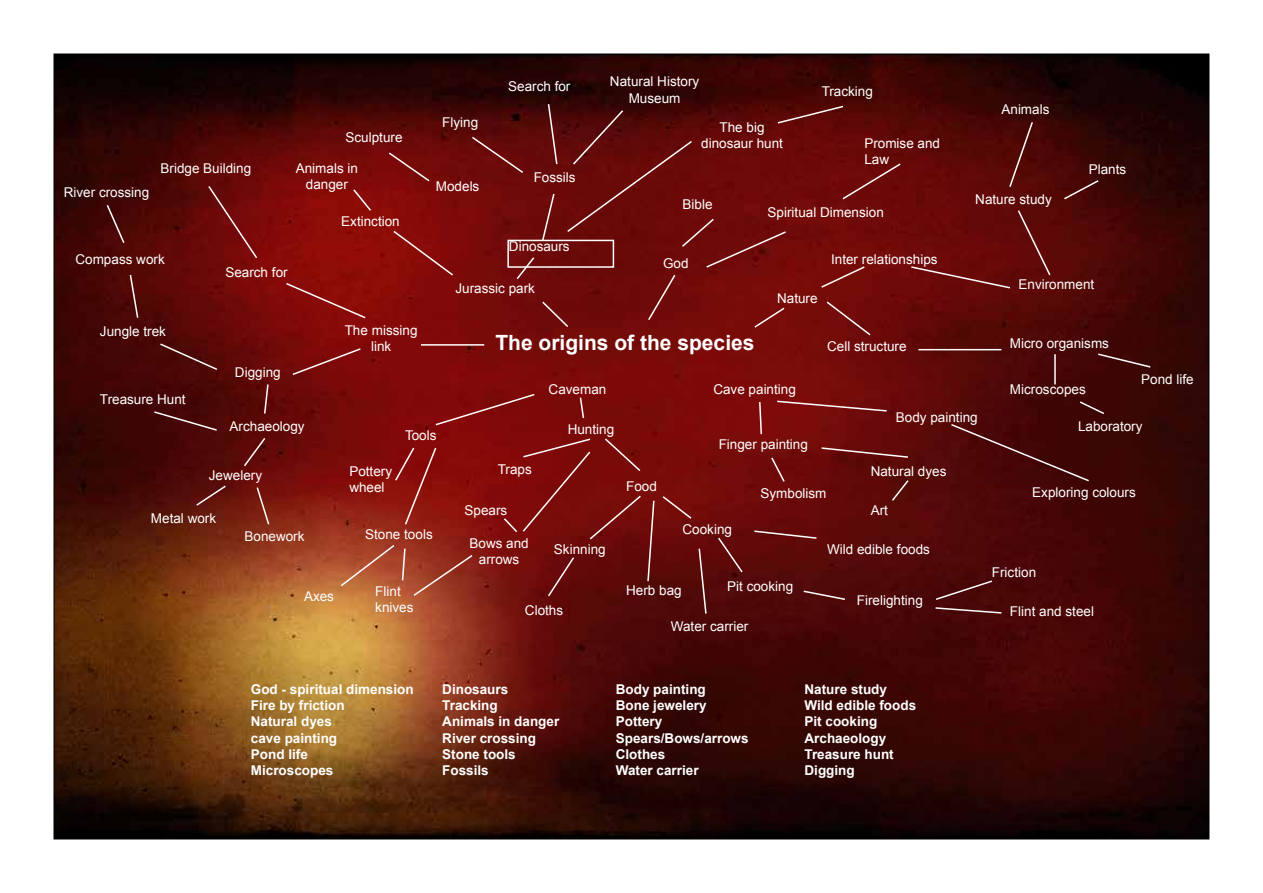
<style>
.page{position:relative;width:1263px;height:893px;background:#fff}
.page>*{position:absolute;margin:0;border:0;box-sizing:border-box;transform-origin:0 0}
.t1{font:700 21px "Arial";color:#fff}
.t2{font:13.5px/16.2px "Arial";color:#fff;text-align:center}
.t3{font:700 13.5px/16.2px "Arial";color:#fff}
</style>
<div class="page">
<img style="left:56px;top:56px;width:1151px;height:781px">
<svg style="left:909px;top:209px;width:143px;height:81px;background:#690e0d"></svg>
<svg style="left:1008px;top:120px;width:26px;height:69px;background:#5a1512"></svg>
<svg style="left:1062px;top:179px;width:38px;height:22px"></svg>
<hr style="left:918px;top:349px;width:83px;height:1px;background:#fff">
<svg style="left:1096px;top:352px;width:56px;height:17px"></svg>
<hr style="left:1054px;top:354px;width:2px;height:30px;background:#fff">
<svg style="left:1078px;top:400px;width:28px;height:15px"></svg>
<svg style="left:775px;top:400px;width:113px;height:12px"></svg>
<svg style="left:949px;top:423px;width:141px;height:60px;background:#4a0c0c"></svg>
<svg style="left:758px;top:400px;width:5px;height:36px"></svg>
<svg style="left:820px;top:446px;width:89px;height:13px"></svg>
<svg style="left:890px;top:479px;width:20px;height:23px"></svg>
<svg style="left:934px;top:579px;width:69px;height:35px;background:#561a1a"></svg>
<svg style="left:802px;top:589px;width:45px;height:12px"></svg>
<svg style="left:716px;top:536px;width:28px;height:38px"></svg>
<svg style="left:753px;top:529px;width:65px;height:11px"></svg>
<svg style="left:770px;top:456px;width:16px;height:27px"></svg>
<svg style="left:579px;top:396px;width:6px;height:24px"></svg>
<svg style="left:661px;top:495px;width:32px;height:25px"></svg>
<svg style="left:698px;top:547px;width:9px;height:68px"></svg>
<svg style="left:412px;top:553px;width:62px;height:44px;background:#9c3c2a"></svg>
<svg style="left:502px;top:437px;width:153px;height:161px;background:#76100f"></svg>
<hr style="left:421px;top:344px;width:63px;height:2px;background:#fff">
<svg style="left:392px;top:229px;width:63px;height:48px;background:#8b1310"></svg>
<svg style="left:285px;top:282px;width:82px;height:38px;background:#8d1411"></svg>
<svg style="left:291px;top:347px;width:71px;height:29px;background:#831616"></svg>
<svg style="left:263px;top:383px;width:7px;height:32px"></svg>
<svg style="left:434px;top:393px;width:102px;height:34px;background:#851313"></svg>
<svg style="left:394px;top:446px;width:44px;height:80px;background:#911c17"></svg>
<svg style="left:339px;top:543px;width:67px;height:45px;background:#b25739"></svg>
<svg style="left:255px;top:486px;width:15px;height:40px"></svg>
<svg style="left:195px;top:484px;width:32px;height:23px"></svg>
<svg style="left:242px;top:436px;width:25px;height:32px"></svg>
<svg style="left:153px;top:410px;width:65px;height:22px"></svg>
<svg style="left:159px;top:342px;width:60px;height:29px;background:#571513"></svg>
<svg style="left:129px;top:273px;width:10px;height:46px"></svg>
<svg style="left:105px;top:203px;width:21px;height:42px"></svg>
<svg style="left:207px;top:184px;width:52px;height:76px;background:#751111"></svg>
<svg style="left:352px;top:188px;width:21px;height:24px"></svg>
<svg style="left:387px;top:151px;width:44px;height:32px"></svg>
<svg style="left:470px;top:103px;width:432px;height:234px;background:#6d0e0d"></svg>
<p class="t2" style="left:64px;top:184px;width:87px">River crossing</p>
<p class="t2" style="left:161px;top:160px;width:92px">Bridge Building</p>
<p class="t2" style="left:345px;top:129px;width:59px">Sculpture</p>
<p class="t2" style="left:296px;top:160px;width:64px">Animals in danger</p>
<p class="t2" style="left:341px;top:214px;width:60px">Extinction</p>
<p class="t2" style="left:75px;top:251px;width:91px">Compass work</p>
<p class="t2" style="left:225px;top:264px;width:64px">Search for</p>
<p class="t2" style="left:442px;top:114px;width:38px">Flying</p>
<p class="t2" style="left:436px;top:178px;width:45px">Models</p>
<p class="t2" style="left:508px;top:78px;width:64px">Search for</p>
<p class="t2" style="left:610px;top:74px;width:91px">Natural History<br>Museum</p>
<p class="t2" style="left:534px;top:170px;width:43px">Fossils</p>
<p class="t2" style="left:701px;top:119px;width:83px">The big dinosaur hunt</p>
<p class="t2" style="left:822px;top:83px;width:53px">Tracking</p>
<p class="t2" style="left:864px;top:135px;width:77px;text-align:left">Promise and<br>Law</p>
<p class="t2" style="left:509px;top:238px;width:62px">Dinosaurs</p>
<p class="t2" style="left:682px;top:196px;width:32px">Bible</p>
<p class="t2" style="left:663px;top:255px;width:27px">God</p>
<p class="t2" style="left:767px;top:204px;width:118px">Spiritual Dimension</p>
<p class="t2" style="left:831px;top:251px;width:108px">Inter relationships</p>
<p class="t2" style="left:455px;top:281px;width:81px">Jurassic park</p>
<p class="t2" style="left:777px;top:290px;width:42px">Nature</p>
<p class="t2" style="left:1001px;top:101px;width:50px">Animals</p>
<p class="t2" style="left:975px;top:191px;width:78px">Nature study</p>
<p class="t2" style="left:1089px;top:161px;width:39px">Plants</p>
<p class="t2" style="left:1018px;top:276px;width:77px">Environment</p>
<p class="t2" style="left:100px;top:324px;width:68px">Jungle trek</p>
<p class="t2" style="left:100px;top:392px;width:87px">Treasure Hunt</p>
<p class="t2" style="left:235px;top:364px;width:47px">Digging</p>
<p class="t2" style="left:230px;top:418px;width:77px">Archaeology</p>
<p class="t2" style="left:209px;top:467px;width:55px">Jewelery</p>
<p class="t2" style="left:151px;top:511px;width:67px">Metal work</p>
<p class="t2" style="left:244px;top:528px;width:62px">Bonework</p>
<p class="t2" style="left:345px;top:322px;width:74px">The missing link</p>
<p class="t2" style="left:349px;top:463px;width:44px;text-align:left">Pottery wheel</p>
<p class="t2" style="left:405px;top:427px;width:33px">Tools</p>
<p class="t2" style="left:365px;top:526px;width:69px">Stone tools</p>
<p class="t2" style="left:304px;top:588px;width:32px">Axes</p>
<p class="t2" style="left:375px;top:583px;width:40px;text-align:left">Flint knives</p>
<h1 class="t1" style="left:495px;top:329px;width:261px">The origins of the species</h1>
<p class="t2" style="left:827px;top:339px;width:81px">Cell structure</p>
<p class="t2" style="left:498px;top:462px;width:36px">Traps</p>
<p class="t2" style="left:549px;top:382px;width:59px">Caveman</p>
<p class="t2" style="left:568px;top:422px;width:48px">Hunting</p>
<p class="t2" style="left:626px;top:478px;width:32px">Food</p>
<p class="t2" style="left:713px;top:382px;width:84px">Cave painting</p>
<p class="t2" style="left:719px;top:436px;width:91px">Finger painting</p>
<p class="t2" style="left:760px;top:485px;width:68px">Symbolism</p>
<p class="t2" style="left:896px;top:409px;width:83px">Body painting</p>
<p class="t2" style="left:871px;top:463px;width:77px">Natural dyes</p>
<p class="t2" style="left:465px;top:502px;width:44px">Spears</p>
<p class="t2" style="left:469px;top:535px;width:61px">Bows and arrows</p>
<p class="t2" style="left:554px;top:541px;width:53px">Skinning</p>
<p class="t2" style="left:682px;top:521px;width:51px">Cooking</p>
<p class="t2" style="left:871px;top:502px;width:19px">Art</p>
<p class="t2" style="left:827px;top:541px;width:104px">Wild edible foods</p>
<p class="t2" style="left:525px;top:602px;width:40px">Cloths</p>
<p class="t2" style="left:727px;top:578px;width:68px">Pit cooking</p>
<p class="t2" style="left:626px;top:583px;width:57px">Herb bag</p>
<p class="t2" style="left:671px;top:618px;width:79px">Water carrier</p>
<p class="t2" style="left:857px;top:593px;width:68px">Firelighting</p>
<p class="t2" style="left:1010px;top:335px;width:101px">Micro organisms</p>
<p class="t2" style="left:1010px;top:382px;width:77px">Microscopes</p>
<p class="t2" style="left:1078px;top:418px;width:66px">Laboratory</p>
<p class="t2" style="left:1141px;top:371px;width:54px">Pond life</p>
<p class="t2" style="left:1032px;top:485px;width:105px">Exploring colours</p>
<p class="t2" style="left:992px;top:564px;width:46px">Friction</p>
<p class="t2" style="left:1010px;top:603px;width:86px">Flint and steel</p>
<p class="t3" style="left:251px;top:682px;width:164px">God - spiritual dimension<br>Fire by friction<br>Natural dyes<br>cave painting<br>Pond life<br>Microscopes</p>
<p class="t3" style="left:442px;top:682px;width:119px">Dinosaurs<br>Tracking<br>Animals in danger<br>River crossing<br>Stone tools<br>Fossils</p>
<p class="t3" style="left:616px;top:682px;width:134px">Body painting<br>Bone jewelery<br>Pottery<br>Spears/Bows/arrows<br>Clothes<br>Water carrier</p>
<p class="t3" style="left:804px;top:682px;width:113px">Nature study<br>Wild edible foods<br>Pit cooking<br>Archaeology<br>Treasure hunt<br>Digging</p>
</div>
